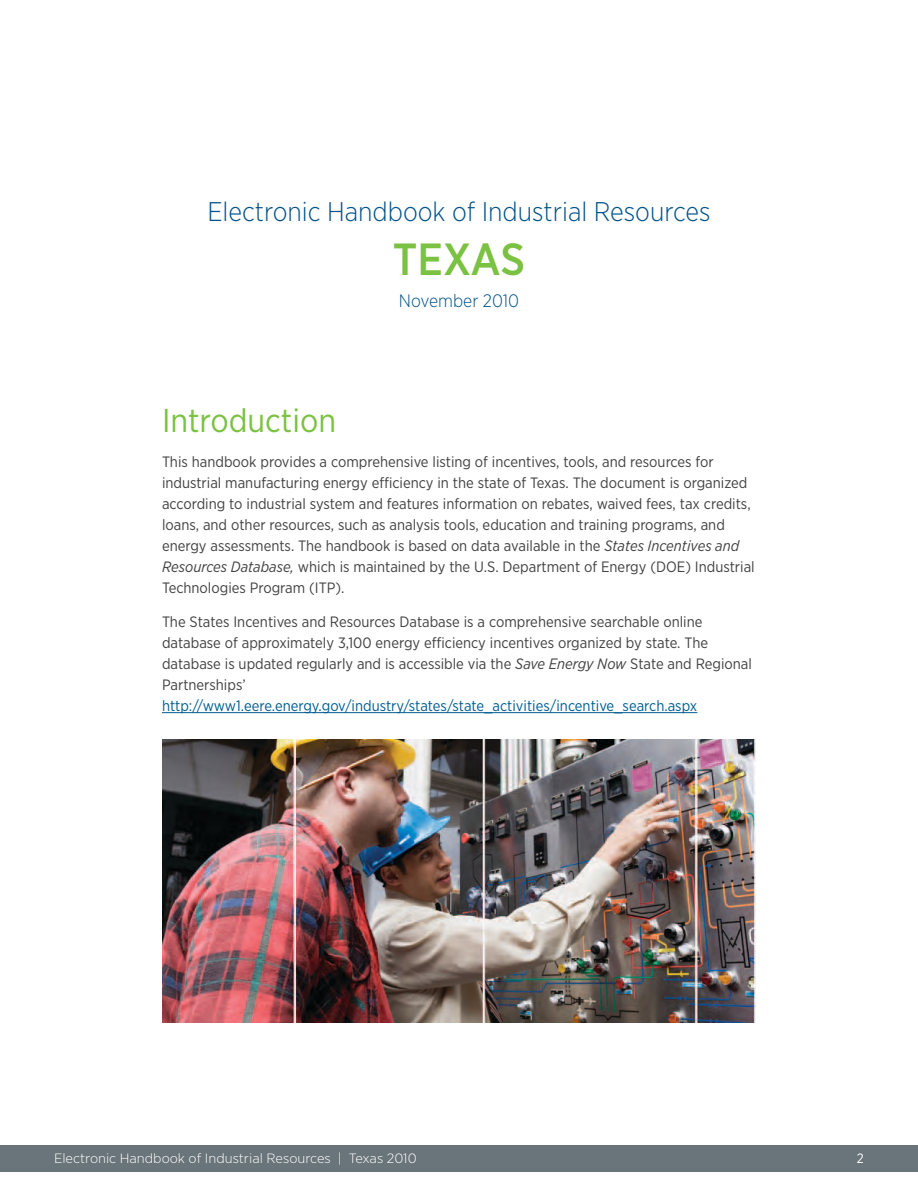
<style>
.page{position:relative;width:918px;height:1188px;background:#fff}
.page>*{position:absolute;margin:0;border:0;box-sizing:border-box;transform-origin:0 0}
.t1{font:500 45px "Gotham Narrow";letter-spacing:-.005em;color:#7bc142}
.Heading_1{font:33px "Gotham Narrow";color:#7bc142}
.t2{font:300 27px "Gotham Narrow";color:#005288}
.t3{font:300 18px "Gotham Narrow";color:#005288}
.Body{font:15px/21px "Gotham Narrow";color:#414142}
.Cover_State_Name{font:300 13.5px "Gotham Narrow";color:#fff;scale:1.1 1}
.Body-2{font:13.5px "Gotham Narrow";color:#fff}
.s1{font-style:italic}
.s2{color:#005d92}
</style>
<div class="page">
<div style="left:0;top:1145px;width:918px;height:27px;background:#6a747b"></div>
<hr style="left:162px;top:712px;width:535px;height:1px;background:#005d92">
<img style="left:162px;top:740px;width:594px;height:283px">
<p class="t2" style="left:207px;top:195px;width:505px">Electronic Handbook of Industrial Resources</p>
<p class="t1" style="left:393px;top:231px;width:134px">TEXAS</p>
<p class="t3" style="left:399px;top:289px;width:122px">November 2010</p>
<p class="Heading_1" style="left:162px;top:400px;width:176px">Introduction</p>
<p class="Body" style="left:162px;top:451px;width:594px">This handbook provides a comprehensive listing of incentives, tools, and resources for industrial manufacturing energy efficiency in the state of Texas. The document is organized according to industrial system and features information on rebates, waived fees, tax credits, loans, and other resources, such as analysis tools, education and training programs, and energy assessments. The handbook is based on data available in the <span class="s1">States Incentives and Resources Database,</span> which is maintained by the U.S. Department of Energy (DOE) Industrial Technologies Program (ITP).</p>
<p class="Body" style="left:162px;top:611px;width:592px">The States Incentives and Resources Database is a comprehensive searchable online database of approximately 3,100 energy efficiency incentives organized by state. The database is updated regularly and is accessible via the <span class="s1">Save Energy Now</span> State and Regional Partnerships’ <span class="s2">http://www1.eere.energy.gov/industry/states/state_activities/incentive_search.aspx</span></p>
<p class="Cover_State_Name" style="left:54px;top:1150px;width:331px">Electronic Handbook of Industrial Resources | Texas 2010</p>
<p class="Body-2" style="left:857px;top:1150px;width:9px">2</p>
</div>
